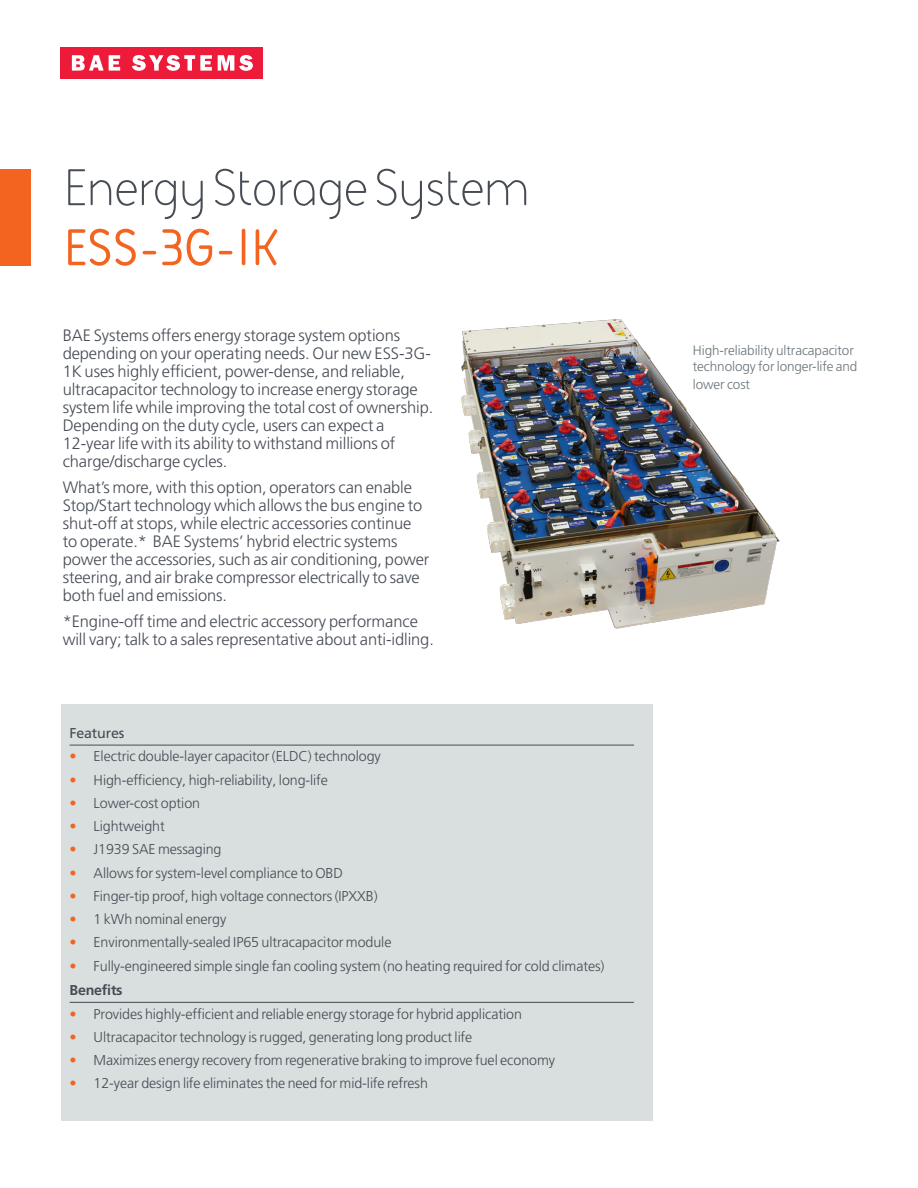
<style>
.page{position:relative;width:918px;height:1188px;background:#fff}
.page>*{position:absolute;margin:0;border:0;box-sizing:border-box;transform-origin:0 0}
.Titling___44_36pt{font:52.5px "BAE Systems";letter-spacing:-.01em;color:#464b54}
.Titling___44_36pt-2{font:700 52.5px "BAE Systems";letter-spacing:-.015em;color:#f36421}
.body_copiy{font:300 16.5px/18px "Frutiger LT Pro";letter-spacing:-.005em;color:#464b54}
.t1{font:300 14.25px "Frutiger LT Pro";letter-spacing:-.005em;color:#464b54}
.text_head{font:14.25px "Frutiger LT Pro";letter-spacing:-.015em;color:#464b54}
.text_head-2{font:700 14.25px "Frutiger LT Pro";letter-spacing:-.015em;color:#464b54}
.t2{font:300 13.5px/16.5px "Frutiger LT Pro";letter-spacing:-.005em;color:#6a747b}
.s1{color:#f36421}
</style>
<div class="page">
<img style="left:461px;top:319px;width:319px;height:310px">
<div style="left:60px;top:47px;width:203px;height:32px;background:#ed1a3a"></div>
<svg style="left:218px;top:55px;width:35px;height:16px"></svg>
<svg style="left:132px;top:55px;width:80px;height:16px"></svg>
<svg style="left:72px;top:55px;width:48px;height:16px"></svg>
<div style="left:61px;top:704px;width:592px;height:417px;background:#d9dfdf"></div>
<hr style="left:70px;top:745px;width:564px;height:1px;background:#464b54">
<hr style="left:70px;top:1002px;width:564px;height:1px;background:#464b54">
<div style="left:0;top:169px;width:31px;height:96px;background:#f36421"></div>
<p class="Titling___44_36pt" style="left:63px;top:153px;width:469px">Energy Storage System</p>
<p class="Titling___44_36pt-2" style="left:63px;top:212px;width:218px">ESS-3G-1K</p>
<p class="body_copiy" style="left:63px;top:326px;width:372px">BAE Systems offers energy storage system options depending on your operating needs. Our new ESS-3G-1K uses highly efficient, power-dense, and reliable, ultracapacitor technology to increase energy storage system life while improving the total cost of ownership.<br>Depending on the duty cycle, users can expect a 12-year life with its ability to withstand millions of charge/discharge cycles.</p>
<p class="body_copiy" style="left:63px;top:478px;width:368px">What’s more, with this option, operators can enable Stop/Start technology which allows the bus engine to shut-off at stops, while electric accessories continue to operate.* BAE Systems’ hybrid electric systems power the accessories, such as air conditioning, power steering, and air brake compressor electrically to save both fuel and emissions.</p>
<p class="body_copiy" style="left:63px;top:613px;width:373px">*Engine-off time and electric accessory performance will vary; talk to a sales representative about anti-idling.</p>
<p class="text_head" style="left:70px;top:725px;width:56px">Features</p>
<p class="t1" style="left:70px;top:748px;width:313px"><span class="s1">•</span> Electric double-layer capacitor (ELDC) technology</p>
<p class="t1" style="left:70px;top:771px;width:260px"><span class="s1">•</span> High-efficiency, high-reliability, long-life</p>
<p class="t1" style="left:70px;top:795px;width:132px"><span class="s1">•</span> Lower-cost option</p>
<p class="t1" style="left:70px;top:818px;width:97px"><span class="s1">•</span> Lightweight</p>
<p class="t1" style="left:70px;top:841px;width:153px"><span class="s1">•</span> J1939 SAE messaging</p>
<p class="t1" style="left:70px;top:864px;width:275px"><span class="s1">•</span> Allows for system-level compliance to OBD</p>
<p class="t1" style="left:70px;top:888px;width:310px"><span class="s1">•</span> Finger-tip proof, high voltage connectors (IPXXB)</p>
<p class="t1" style="left:70px;top:911px;width:158px"><span class="s1">•</span> 1 kWh nominal energy</p>
<p class="t1" style="left:70px;top:934px;width:323px"><span class="s1">•</span> Environmentally-sealed IP65 ultracapacitor module</p>
<p class="t1" style="left:70px;top:957px;width:536px"><span class="s1">•</span> Fully-engineered simple single fan cooling system (no heating required for cold climates)</p>
<p class="text_head-2" style="left:70px;top:982px;width:55px">Benefits</p>
<p class="t1" style="left:70px;top:1005px;width:454px"><span class="s1">•</span> Provides highly-efficient and reliable energy storage for hybrid application</p>
<p class="t1" style="left:70px;top:1029px;width:404px"><span class="s1">•</span> Ultracapacitor technology is rugged, generating long product life</p>
<p class="t1" style="left:70px;top:1052px;width:487px"><span class="s1">•</span> Maximizes energy recovery from regenerative braking to improve fuel economy</p>
<p class="t1" style="left:70px;top:1075px;width:360px"><span class="s1">•</span> 12-year design life eliminates the need for mid-life refresh</p>
<p class="t2" style="left:693px;top:342px;width:166px">High-reliability ultracapacitor technology for longer-life and</p>
<p class="t2" style="left:693px;top:376px;width:59px">lower cost</p>
</div>
